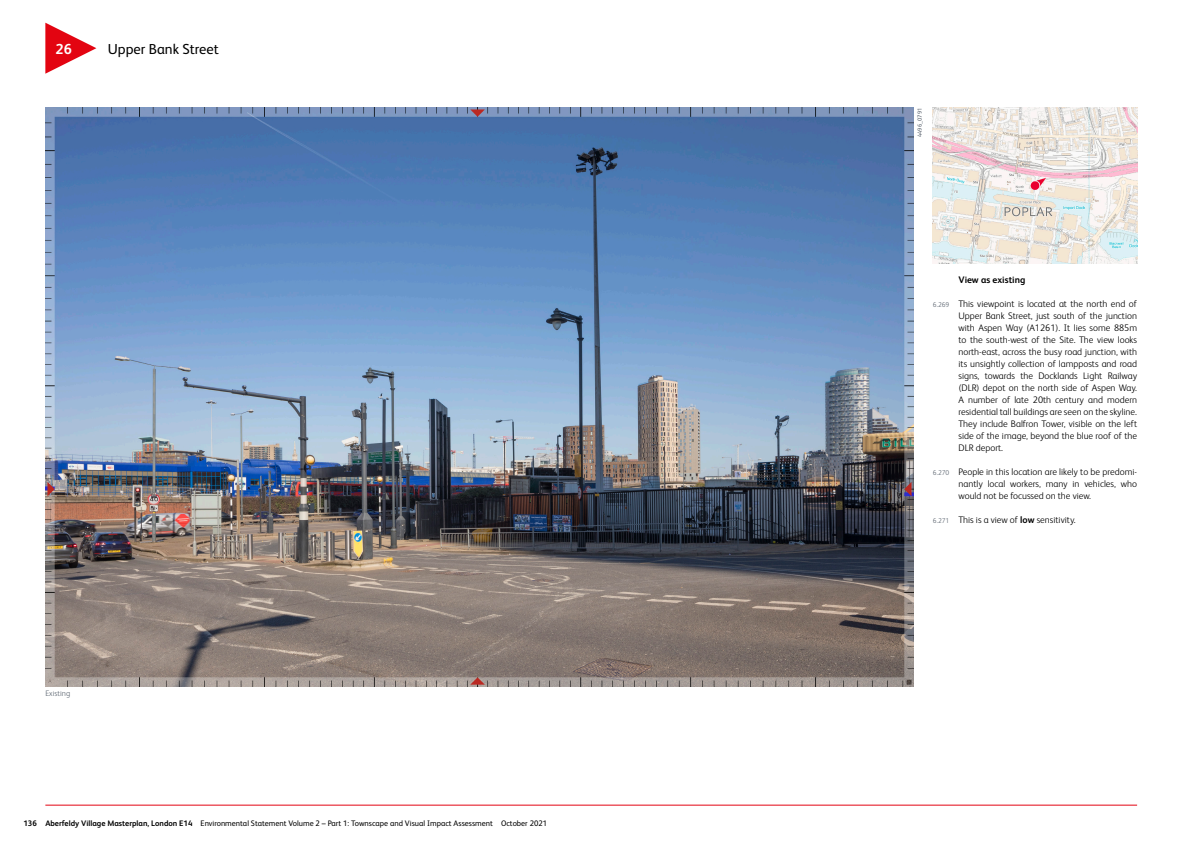
<style>
.page{position:relative;width:1191px;height:842px;background:#fff}
.page>*{position:absolute;margin:0;border:0;box-sizing:border-box;transform-origin:0 0}
.V_-_title{font:14.5px "FS Albert Pro";color:#000}
.V_-_title_number{font:700 14.5px "FS Albert Pro";color:#fff}
.t1{font:300 9.5px/12px "FS Albert Pro";color:#000;text-align:justify}
.VA_-_heading{font:700 9.5px "FS Albert Pro";color:#000}
.t2{font:8px "FS Albert Pro";color:#000}
.V_-_caption{font:300 8px "FS Albert Pro";color:#5e6772}
.V_-_image_reference{font:6px "FS Albert Pro";color:#5e6772}
.s1{font-weight:700}
.s2{font-size:7px;color:#5e6772}
</style>
<div class="page">
<hr style="left:45px;top:805px;width:1092px;height:1px;background:#e30411">
<svg style="left:45px;top:23px;width:51px;height:51px"></svg>
<img style="left:45px;top:108px;width:868px;height:578px">
<img style="left:933px;top:108px;width:204px;height:156px">
<p class="V_-_title_number" style="left:56px;top:39px;width:18px">26</p>
<p class="V_-_title" style="left:108px;top:38px;width:113px">Upper Bank Street</p>
<p class="V_-_caption" style="left:45px;top:688px;width:26px">Existing</p>
<p class="t2" style="left:23px;top:818px;width:525px"><span class="s1">136 Aberfeldy Village Masterplan, London E14</span> Environmental Statement Volume 2 – Part 1: Townscape and Visual Impact Assessment October 2021</p>
<p class="V_-_image_reference" style="left:915px;top:137px;width:31px;rotate:-90deg">4496_0791</p>
<p class="VA_-_heading" style="left:958px;top:273px;width:68px">View as existing</p>
<p class="t1" style="left:958px;top:297px;width:180px;text-indent:-26px"><span class="s2">6.269</span> This viewpoint is located at the north end of Upper Bank Street, just south of the junction with Aspen Way (A1261). It lies some 885m to the south-west of the Site. The view looks north-east, across the busy road junction, with its unsightly collection of lampposts and road signs, towards the Docklands Light Railway (DLR) depot on the north side of Aspen Way.<br>A number of late 20th century and modern residential tall buildings are seen on the skyline.<br>They include Balfron Tower, visible on the left side of the image, beyond the blue roof of the DLR deport.</p>
<p class="t1" style="left:958px;top:465px;width:180px;text-indent:-26px"><span class="s2">6.270</span> People in this location are likely to be predomi&shy;nantly local workers, many in vehicles, who would not be focussed on the view.</p>
<p class="t1" style="left:933px;top:513px;width:144px"><span class="s2">6.271</span> This is a view of <span class="s1">low</span> sensitivity.</p>
</div>
